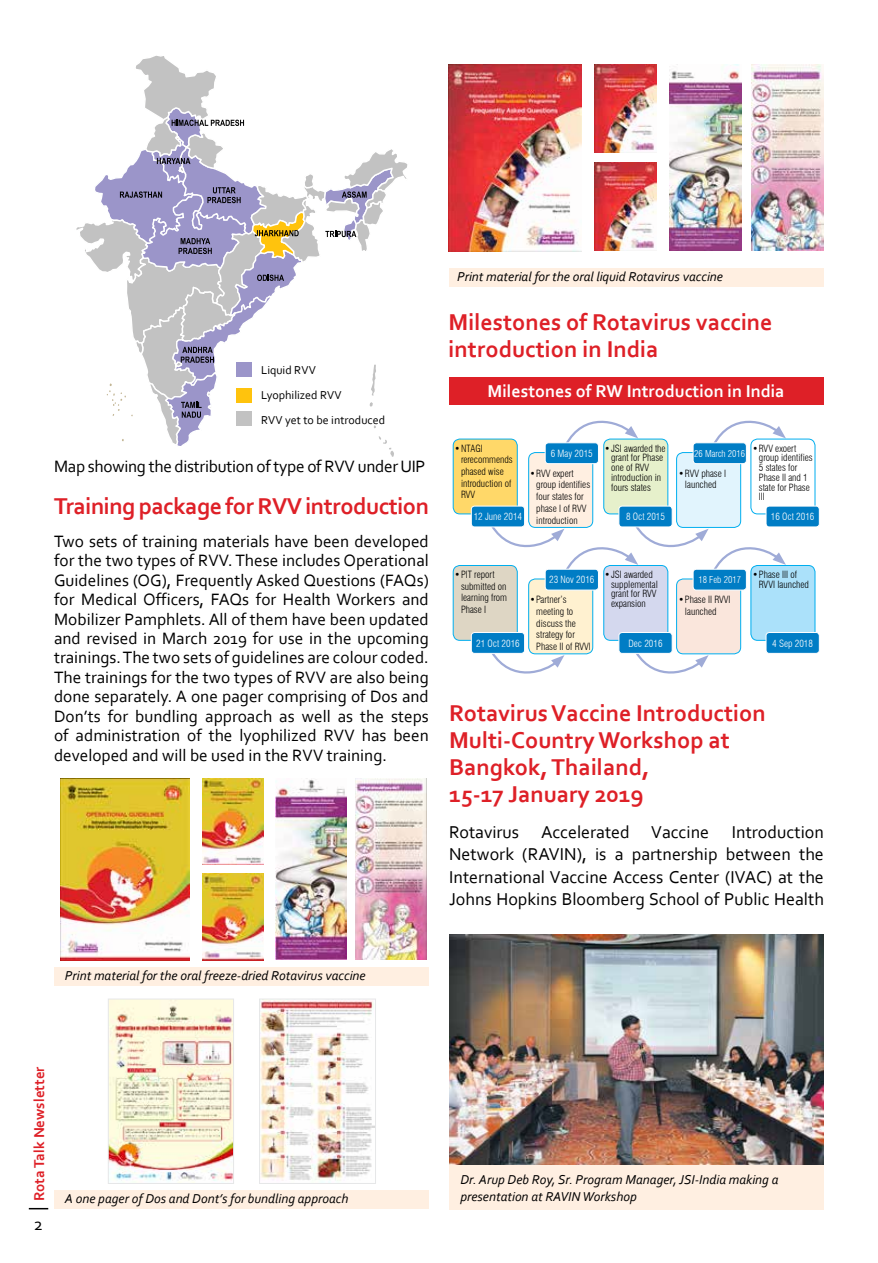
<style>
.page{position:relative;width:878px;height:1263px;background:#fff}
.page>*{position:absolute;margin:0;border:0;box-sizing:border-box;transform-origin:0 0}
.t1{font:700 24px/27px "Corbel";color:#de2027}
.t2{font:700 24px "Corbel";letter-spacing:-.02em;color:#de2027}
.t3{font:18px/22.5px "Corbel";color:#000;text-align:justify}
.t4{font:700 18px "Corbel";color:#fff}
.t5{font:17.25px/19.5px "Corbel";color:#000;text-align:justify}
.t6{font:700 15px "Corbel";color:#de2027}
.t7{font:italic 13.5px/16.5px "Corbel";color:#000}
.t8{font:12px "Corbel";color:#000}
.t9{font:300 condensed 9.75px/11.7px "Swiss 721 BT";color:#000}
.t10{font:300 condensed 9.75px "Swiss 721 BT";color:#fff}
.t11{font:300 condensed 9.3px "Swiss 721 BT";color:#fff}
</style>
<div class="page">
<svg style="left:29px;top:1208px;width:19px;height:1px"></svg>
<svg style="left:76px;top:55px;width:332px;height:402px"></svg>
<div style="left:237px;top:362px;width:15px;height:15px;background:#9b95c9"></div>
<div style="left:237px;top:388px;width:15px;height:15px;background:#ffc30d"></div>
<div style="left:237px;top:411px;width:15px;height:14px;background:#c2c2c2"></div>
<div style="left:448px;top:378px;width:375px;height:27px;background:#de2027"></div>
<svg style="left:566px;top:420px;width:72px;height:23px"></svg>
<svg style="left:714px;top:420px;width:72px;height:28px"></svg>
<div style="left:453px;top:439px;width:64px;height:75px;background:#ffd869;border-radius:7px"></div>
<div style="left:453px;top:439px;width:64px;height:75px;border:1px solid #00aeef;border-radius:7px"></div>
<div style="left:603px;top:439px;width:64px;height:75px;background:#e6f0cb;border-radius:7px"></div>
<div style="left:603px;top:439px;width:65px;height:75px;border:1px solid #00aeef;border-radius:7px"></div>
<div style="left:750px;top:439px;width:65px;height:75px;background:#fff;border-radius:7px"></div>
<div style="left:750px;top:439px;width:65px;height:75px;border:1px solid #00aeef;border-radius:7px"></div>
<div style="left:528px;top:453px;width:64px;height:74px;background:#ffefe1;border-radius:7px"></div>
<div style="left:528px;top:452px;width:65px;height:76px;border:1px solid #00aeef;border-radius:7px"></div>
<div style="left:676px;top:453px;width:64px;height:74px;background:#e1f4fd;border-radius:7px"></div>
<div style="left:676px;top:452px;width:65px;height:76px;border:1px solid #00aeef;border-radius:7px"></div>
<div style="left:471px;top:506px;width:53px;height:21px;background:#007dc5;border-radius:3px"></div>
<div style="left:471px;top:506px;width:54px;height:21px;border:1px solid #fff;border-radius:3px"></div>
<div style="left:619px;top:506px;width:53px;height:21px;background:#007dc5;border-radius:3px"></div>
<div style="left:618px;top:506px;width:54px;height:21px;border:1px solid #fff;border-radius:3px"></div>
<div style="left:766px;top:506px;width:53px;height:21px;background:#007dc5;border-radius:3px"></div>
<div style="left:765px;top:506px;width:54px;height:21px;border:1px solid #fff;border-radius:3px"></div>
<div style="left:545px;top:443px;width:53px;height:21px;background:#007dc5;border-radius:3px"></div>
<div style="left:545px;top:442px;width:54px;height:22px;border:1px solid #fff;border-radius:3px"></div>
<div style="left:693px;top:443px;width:53px;height:21px;background:#007dc5;border-radius:3px"></div>
<div style="left:692px;top:442px;width:54px;height:22px;border:1px solid #fff;border-radius:3px"></div>
<svg style="left:492px;top:651px;width:72px;height:23px"></svg>
<svg style="left:636px;top:649px;width:72px;height:25px"></svg>
<svg style="left:489px;top:523px;width:297px;height:51px"></svg>
<div style="left:453px;top:565px;width:64px;height:75px;background:#ded6c4;border-radius:7px"></div>
<div style="left:453px;top:565px;width:64px;height:76px;border:1px solid #00aeef;border-radius:7px"></div>
<div style="left:603px;top:565px;width:64px;height:75px;background:#d4d8ee;border-radius:7px"></div>
<div style="left:603px;top:565px;width:65px;height:76px;border:1px solid #00aeef;border-radius:7px"></div>
<div style="left:750px;top:565px;width:65px;height:75px;background:#abe1fa;border-radius:7px"></div>
<div style="left:750px;top:565px;width:65px;height:76px;border:1px solid #00aeef;border-radius:7px"></div>
<div style="left:528px;top:579px;width:64px;height:75px;background:#fff1d0;border-radius:7px"></div>
<div style="left:528px;top:579px;width:65px;height:75px;border:1px solid #00aeef;border-radius:7px"></div>
<div style="left:676px;top:579px;width:64px;height:75px;background:#fae6dc;border-radius:7px"></div>
<div style="left:676px;top:579px;width:65px;height:75px;border:1px solid #00aeef;border-radius:7px"></div>
<div style="left:471px;top:632px;width:53px;height:21px;background:#007dc5;border-radius:3px"></div>
<div style="left:471px;top:632px;width:54px;height:22px;border:1px solid #fff;border-radius:3px"></div>
<div style="left:619px;top:632px;width:53px;height:21px;background:#007dc5;border-radius:3px"></div>
<div style="left:618px;top:632px;width:54px;height:22px;border:1px solid #fff;border-radius:3px"></div>
<div style="left:766px;top:632px;width:53px;height:21px;background:#007dc5;border-radius:3px"></div>
<div style="left:765px;top:632px;width:54px;height:22px;border:1px solid #fff;border-radius:3px"></div>
<div style="left:545px;top:569px;width:53px;height:21px;background:#007dc5;border-radius:3px"></div>
<div style="left:545px;top:569px;width:54px;height:21px;border:1px solid #fff;border-radius:3px"></div>
<div style="left:693px;top:569px;width:53px;height:21px;background:#007dc5;border-radius:3px"></div>
<div style="left:692px;top:569px;width:54px;height:21px;border:1px solid #fff;border-radius:3px"></div>
<img style="left:449px;top:935px;width:375px;height:230px">
<div style="left:449px;top:1165px;width:375px;height:45px;background:#ffefe1"></div>
<div style="left:54px;top:967px;width:375px;height:19px;background:#ffefe1"></div>
<div style="left:54px;top:1190px;width:375px;height:19px;background:#ffefe1"></div>
<img style="left:110px;top:1000px;width:122px;height:182px">
<div style="left:108px;top:998px;width:126px;height:186px;border:1px solid #e6e7e8"></div>
<img style="left:261px;top:1000px;width:113px;height:182px">
<div style="left:259px;top:998px;width:117px;height:186px;border:1px solid #e6e7e8"></div>
<img style="left:61px;top:778px;width:129px;height:182px">
<img style="left:202px;top:778px;width:61px;height:86px">
<img style="left:276px;top:778px;width:70px;height:181px">
<img style="left:355px;top:778px;width:71px;height:181px">
<img style="left:202px;top:874px;width:61px;height:86px">
<div style="left:449px;top:268px;width:375px;height:19px;background:#ffefe1"></div>
<img style="left:449px;top:64px;width:132px;height:187px">
<img style="left:594px;top:64px;width:63px;height:89px">
<img style="left:670px;top:64px;width:72px;height:186px">
<img style="left:751px;top:64px;width:72px;height:186px">
<img style="left:594px;top:162px;width:63px;height:89px">
<p class="t7" style="left:457px;top:268px;width:267px">Print material for the oral liquid Rotavirus vaccine</p>
<h1 class="t1" style="left:448px;top:308px;width:325px">Milestones of Rotavirus vaccine introduction in India</h1>
<p class="t8" style="left:261px;top:363px;width:56px">Liquid RVV</p>
<p class="t8" style="left:261px;top:413px;width:126px">RVV yet to be introduced</p>
<p class="t8" style="left:261px;top:388px;width:82px">Lyophilized RVV</p>
<p class="t4" style="left:487px;top:379px;width:298px">Milestones of RW Introduction in India</p>
<p class="t5" style="left:54px;top:456px;width:373px">Map showing the distribution of type of RVV under UIP</p>
<h1 class="t2" style="left:54px;top:491px;width:376px">Training package for RVV introduction</h1>
<p class="t5" style="left:54px;top:531px;width:376px">Two sets of training materials have been developed for the two types of RVV. These includes Operational Guidelines (OG), Frequently Asked Questions (FAQs) for Medical Officers, FAQs for Health Workers and Mobilizer Pamphlets. All of them have been updated and revised in March 2019 for use in the upcoming trainings. The two sets of guidelines are colour coded.<br>The trainings for the two types of RVV are also being done separately. A one pager comprising of Dos and Don’ts for bundling approach as well as the steps of administration of the lyophilized RVV has been developed and will be used in the RVV training.</p>
<p class="t9" style="left:461px;top:442px;width:53px;text-indent:-6px">• NTAGI rerecommends phased wise introduction of<br>RVV</p>
<p class="t10" style="left:474px;top:511px;width:50px">12 June 2014</p>
<p class="t9" style="left:611px;top:443px;width:56px;line-height:9.8px;text-indent:-6px">• JSI awarded the grant for Phase one of RVV introduction in fours states</p>
<p class="t9" style="left:758px;top:443px;width:55px;line-height:9.8px;text-indent:-6px">• RVV exoert group identifies<br>5 states for<br>Phase II and 1 state for Phase<br>III</p>
<p class="t10" style="left:551px;top:447px;width:44px">6 May 2015</p>
<p class="t11" style="left:694px;top:448px;width:53px">26 March 2016</p>
<p class="t9" style="left:536px;top:467px;width:55px;text-indent:-6px">• RVV expert group identifies four states for phase I of RVV introduction</p>
<p class="t9" style="left:678px;top:467px;width:49px;text-align:center">• RVV phase I launched</p>
<p class="t10" style="left:626px;top:511px;width:41px">8 Oct 2015</p>
<p class="t10" style="left:770px;top:511px;width:45px">16 Oct 2016</p>
<p class="t9" style="left:461px;top:569px;width:48px;text-indent:-6px">• PIT report submitted on learning from<br>Phase I</p>
<p class="t10" style="left:476px;top:637px;width:45px">21 Oct 2016</p>
<p class="t9" style="left:611px;top:569px;width:48px;line-height:9.8px;text-indent:-6px">• JSI awarded supplemental grant for RVV expansion</p>
<p class="t9" style="left:758px;top:569px;width:52px;line-height:9.8px;text-indent:-6px">• Phase III of<br>RVVI launched</p>
<p class="t10" style="left:549px;top:574px;width:47px">23 Nov 2016</p>
<p class="t11" style="left:698px;top:574px;width:44px">18 Feb 2017</p>
<p class="t9" style="left:536px;top:594px;width:56px;text-indent:-6px">• Partner’s meeting to discuss the strategy for<br>Phase II of RVVI</p>
<p class="t9" style="left:685px;top:594px;width:47px;text-indent:-6px">• Phase II RVVI launched</p>
<p class="t10" style="left:628px;top:637px;width:36px">Dec 2016</p>
<p class="t10" style="left:772px;top:637px;width:42px">4 Sep 2018</p>
<h1 class="t1" style="left:449px;top:698px;width:318px">Rotavirus Vaccine Introduction<br>Multi-Country Workshop at<br>Bangkok, Thailand,<br>15-17 January 2019</h1>
<p class="t3" style="left:449px;top:820px;width:261px">Rotavirus Accelerated Vaccine</p>
<p class="t3" style="left:449px;top:820px;width:376px;text-indent:282px">Introduction Network (RAVIN), is a partnership between the International Vaccine Access Center (IVAC) at the Johns Hopkins Bloomberg School of Public Health</p>
<p class="t7" style="left:65px;top:967px;width:302px">Print material for the oral freeze-dried Rotavirus vaccine</p>
<p class="t6" style="left:30px;top:1201px;width:136px;rotate:-90deg">Rota Talk Newsletter</p>
<p class="t3" style="left:34px;top:1212px;width:11px">2</p>
<p class="t7" style="left:65px;top:1190px;width:285px">A one pager of Dos and Dont’s for bundling approach</p>
<p class="t7" style="left:460px;top:1171px;width:320px">Dr. Arup Deb Roy, Sr. Program Manager, JSI-India making a presentation at RAVIN Workshop</p>
</div>
